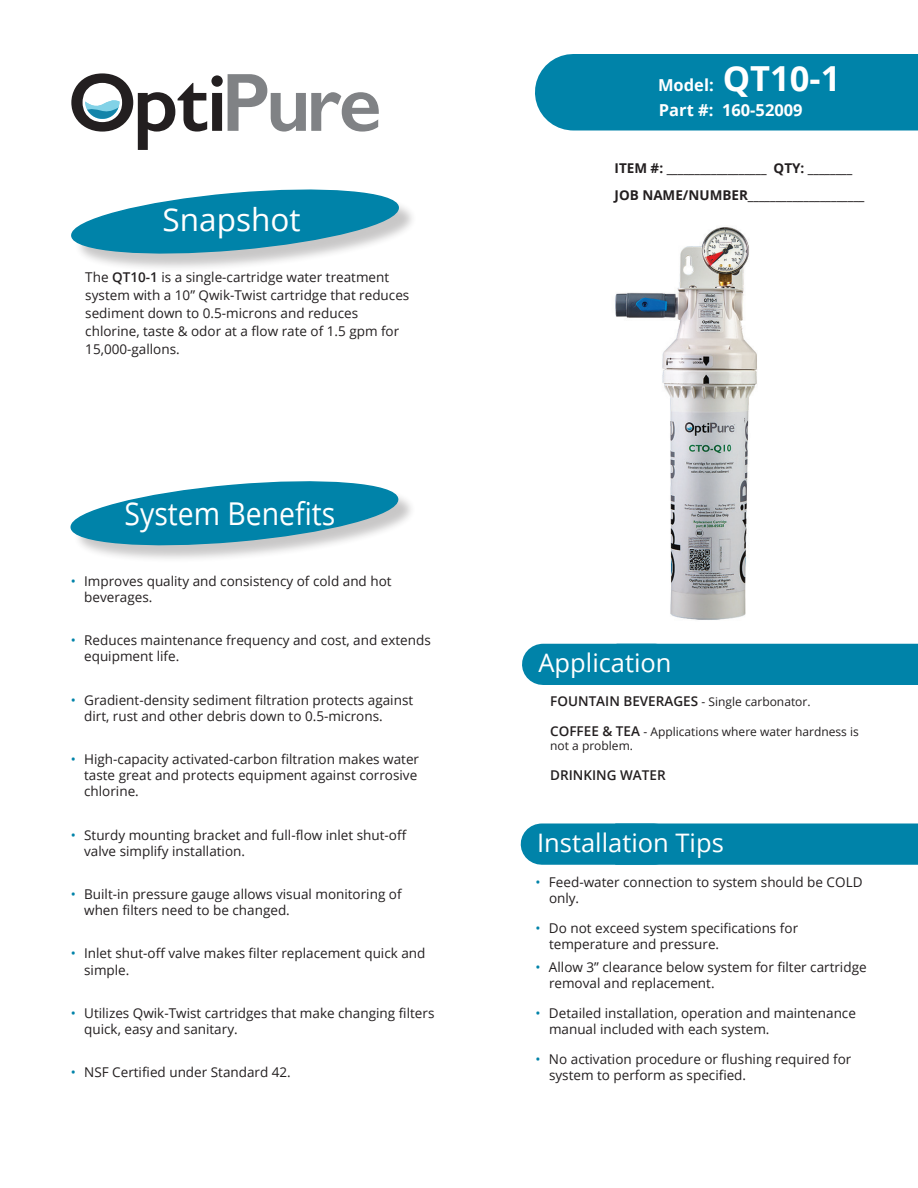
<style>
.page{position:relative;width:918px;height:1188px;background:#fff}
.page>*{position:absolute;margin:0;border:0;box-sizing:border-box;transform-origin:0 0}
.t1{font:31.5px "Open Sans";color:#fff;scale:.9 1}
.t2{font:31.5px "Open Sans";color:#fff}
.t3{font:25.5px "Open Sans";color:#fff}
.t4{font:700 16.5px "Open Sans";color:#fff}
.Bulleted_List{font:13.5px/16.2px "Open Sans";color:#231f20}
.t5{font:700 13.5px "Open Sans";color:#231f20}
.t6{font:600 13.5px "Open Sans";color:#231f20}
.t7{font:12px/14.4px "Open Sans";color:#231f20}
.s1{font-weight:600}
.s2{color:#0083a9}
.s3{font-size:34.5px}
.s4{font-weight:600;font-size:13.5px}
</style>
<div class="page">
<div style="left:573px;top:54px;width:345px;height:76px;background:#0083a9"></div>
<div style="left:543px;top:644px;width:112px;height:41px;background:#0083a9"></div>
<div style="left:638px;top:644px;width:280px;height:41px;background:#0083a9"></div>
<div style="left:74px;top:192px;width:343px;height:80px;background:#231f20;opacity:.25"></div>
<svg style="left:71px;top:189px;width:329px;height:68px"></svg>
<div style="left:542px;top:823px;width:112px;height:42px;background:#0083a9"></div>
<div style="left:636px;top:823px;width:282px;height:42px;background:#0083a9"></div>
<img style="left:615px;top:227px;width:142px;height:393px">
<div style="left:74px;top:483px;width:342px;height:81px;background:#231f20;opacity:.25"></div>
<svg style="left:70px;top:481px;width:329px;height:68px"></svg>
<svg style="left:71px;top:73px;width:308px;height:77px"></svg>
<p class="t2" style="left:163px;top:198px;width:139px">Snapshot</p>
<p class="Bulleted_List" style="left:85px;top:268px;width:326px;line-height:18px">The <span class="s1">QT10-1</span> is a single-cartridge water treatment system with a 10” Qwik-Twist cartridge that reduces sediment down to 0.5-microns and reduces chlorine, taste &amp; odor at a flow rate of 1.5 gpm for 15,000-gallons.</p>
<p class="t1" style="left:125px;top:492px;width:236px">System Benefits</p>
<p class="Bulleted_List" style="left:84px;top:573px;width:309px;text-indent:-14px"><span class="s2">•</span> Improves quality and consistency of cold and hot beverages.</p>
<p class="Bulleted_List" style="left:84px;top:632px;width:348px;text-indent:-14px"><span class="s2">•</span> Reduces maintenance frequency and cost, and extends equipment life.</p>
<p class="Bulleted_List" style="left:84px;top:691px;width:331px;text-indent:-14px"><span class="s2">•</span> Gradient-density sediment filtration protects against dirt, rust and other debris down to 0.5-microns.</p>
<p class="Bulleted_List" style="left:84px;top:751px;width:336px;text-indent:-14px"><span class="s2">•</span> High-capacity activated-carbon filtration makes water taste great and protects equipment against corrosive chlorine.</p>
<p class="Bulleted_List" style="left:84px;top:826px;width:324px;text-indent:-14px"><span class="s2">•</span> Sturdy mounting bracket and full-flow inlet shut-off valve simplify installation.</p>
<p class="Bulleted_List" style="left:84px;top:886px;width:319px;text-indent:-14px"><span class="s2">•</span> Built-in pressure gauge allows visual monitoring of when filters need to be changed.</p>
<p class="Bulleted_List" style="left:84px;top:945px;width:343px;text-indent:-14px"><span class="s2">•</span> Inlet shut-off valve makes filter replacement quick and simple.</p>
<p class="Bulleted_List" style="left:84px;top:1005px;width:352px;text-indent:-14px"><span class="s2">•</span> Utilizes Qwik-Twist cartridges that make changing filters quick, easy and sanitary.</p>
<p class="Bulleted_List" style="left:71px;top:1064px;width:222px"><span class="s2">•</span> NSF Certified under Standard 42.</p>
<p class="t4" style="left:658px;top:73px;width:184px">Model: <span class="s3">QT10-1</span></p>
<p class="t4" style="left:659px;top:99px;width:145px">Part #: 160-52009</p>
<p class="t5" style="left:615px;top:158px;width:239px">ITEM #: __________________ QTY: ________</p>
<p class="t5" style="left:615px;top:185px;width:251px">JOB NAME/NUMBER_____________________</p>
<p class="t3" style="left:538px;top:645px;width:135px">Application</p>
<p class="t7" style="left:550px;top:694px;width:262px"><span class="s4">FOUNTAIN BEVERAGES</span> - Single carbonator.</p>
<p class="t7" style="left:550px;top:724px;width:310px"><span class="s4">COFFEE &amp; TEA</span> - Applications where water hardness is not a problem.</p>
<p class="t6" style="left:550px;top:766px;width:117px">DRINKING WATER</p>
<p class="t3" style="left:537px;top:825px;width:188px">Installation Tips</p>
<p class="Bulleted_List" style="left:549px;top:873px;width:315px;text-indent:-13px"><span class="s2">•</span> Feed-water connection to system should be COLD only.</p>
<p class="Bulleted_List" style="left:549px;top:919px;width:251px;text-indent:-14px"><span class="s2">•</span> Do not exceed system specifications for temperature and pressure.</p>
<p class="Bulleted_List" style="left:549px;top:958px;width:319px;text-indent:-14px"><span class="s2">•</span> Allow 3” clearance below system for filter cartridge removal and replacement.</p>
<p class="Bulleted_List" style="left:549px;top:1004px;width:308px;text-indent:-14px"><span class="s2">•</span> Detailed installation, operation and maintenance manual included with each system.</p>
<p class="Bulleted_List" style="left:549px;top:1050px;width:304px;text-indent:-14px"><span class="s2">•</span> No activation procedure or flushing required for system to perform as specified.</p>
</div>
